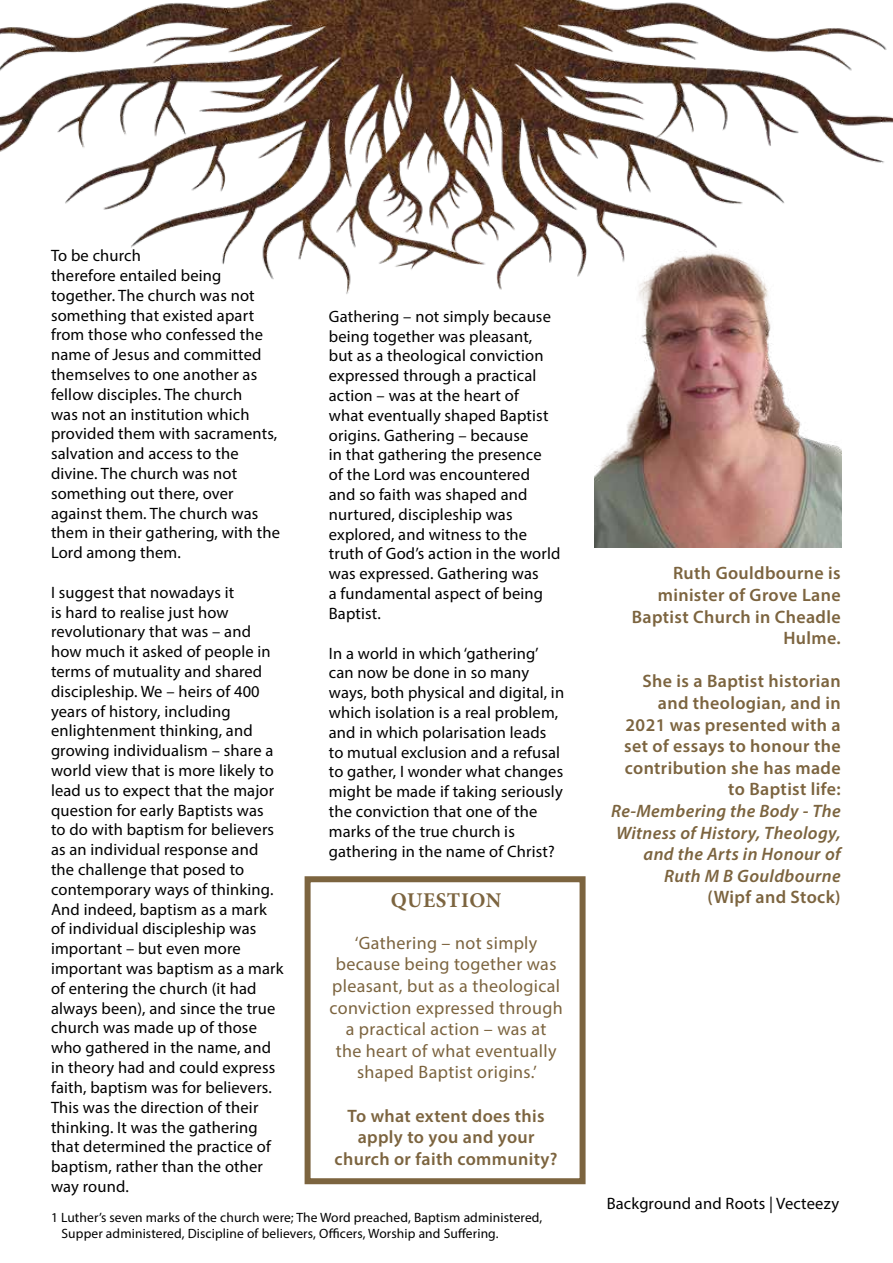
<style>
.page{position:relative;width:893px;height:1263px;background:#fff}
.page>*{position:absolute;margin:0;border:0;box-sizing:border-box;transform-origin:0 0}
.t1{font:700 21px "Minion Pro";letter-spacing:.02em;color:#7c643f}
.t2{font:600 18px/21.6px "Myriad Pro";letter-spacing:.02em;color:#7c643f;text-align:right}
.t3{font:18px/21.6px "Myriad Pro";letter-spacing:.02em;color:#7c643f;text-align:center}
.t4{font:italic 600 18px/21.6px "Myriad Pro";letter-spacing:.02em;color:#7c643f;text-align:right}
.t5{font:16.5px/19.8px "Myriad Pro";letter-spacing:.01em;color:#000}
.t6{font:13.5px/16.2px "Myriad Pro";letter-spacing:.01em;color:#000}
</style>
<div class="page">
<img style="left:0;top:0;width:893px;height:294px">
<div style="left:305px;top:876px;width:281px;height:308px;border:6px solid #7c643f"></div>
<img style="left:594px;top:249px;width:248px;height:299px">
<p class="t5" style="left:51px;top:245px;width:230px">To be church<br>therefore entailed being together. The church was not something that existed apart from those who confessed the name of Jesus and committed themselves to one another as fellow disciples. The church<br>was not an institution which provided them with sacraments, salvation and access to the divine. The church was not something out there, over against them. The church was them in their gathering, with the<br>Lord among them.</p>
<p class="t5" style="left:51px;top:582px;width:234px">I suggest that nowadays it<br>is hard to realise just how revolutionary that was – and how much it asked of people in terms of mutuality and shared discipleship. We – heirs of 400 years of history, including enlightenment thinking, and growing individualism – share a world view that is more likely to lead us to expect that the major question for early Baptists was<br>to do with baptism for believers as an individual response and the challenge that posed to contemporary ways of thinking.<br>And indeed, baptism as a mark of individual discipleship was important – but even more important was baptism as a mark of entering the church (it had always been), and since the true church was made up of those who gathered in the name, and in theory had and could express faith, baptism was for believers.<br>This was the direction of their thinking. It was the gathering that determined the practice of baptism, rather than the other way round.</p>
<p class="t5" style="left:329px;top:306px;width:233px">Gathering – not simply because being together was pleasant, but as a theological conviction expressed through a practical action – was at the heart of<br>what eventually shaped Baptist origins. Gathering – because<br>in that gathering the presence<br>of the Lord was encountered and so faith was shaped and nurtured, discipleship was explored, and witness to the truth of God’s action in the world was expressed. Gathering was<br>a fundamental aspect of being<br>Baptist.</p>
<p class="t5" style="left:329px;top:643px;width:237px">In a world in which ‘gathering’ can now be done in so many ways, both physical and digital, in which isolation is a real problem, and in which polarisation leads to mutual exclusion and a refusal to gather, I wonder what changes might be made if taking seriously the conviction that one of the marks of the true church is gathering in the name of Christ?</p>
<p class="t2" style="left:632px;top:562px;width:210px">Ruth Gouldbourne is minister of Grove Lane<br>Baptist Church in Cheadle<br>Hulme.</p>
<p class="t2" style="left:624px;top:670px;width:218px">She is a Baptist historian and theologian, and in<br>2021 was presented with a set of essays to honour the contribution she has made to Baptist life:</p>
<p class="t4" style="left:611px;top:800px;width:231px">Re-Membering the Body - The<br>Witness of History, Theology, and the Arts in Honour of<br>Ruth M B Gouldbourne</p>
<p class="t1" style="left:391px;top:886px;width:112px">QUESTION</p>
<p class="t2" style="left:707px;top:886px;width:135px">(Wipf and Stock)</p>
<p class="t3" style="left:329px;top:932px;width:235px">‘Gathering – not simply because being together was pleasant, but as a theological conviction expressed through a practical action – was at<br>the heart of what eventually shaped Baptist origins.’</p>
<p class="t2" style="left:335px;top:1104px;width:224px;text-align:center">To what extent does this apply to you and your church or faith community?</p>
<p class="t5" style="left:607px;top:1193px;width:234px">Background and Roots | Vecteezy</p>
<p class="t6" style="left:62px;top:1209px;width:482px;text-indent:-11px">1 Luther’s seven marks of the church were; The Word preached, Baptism administered,<br>Supper administered, Discipline of believers, Officers, Worship and Suffering.</p>
</div>
